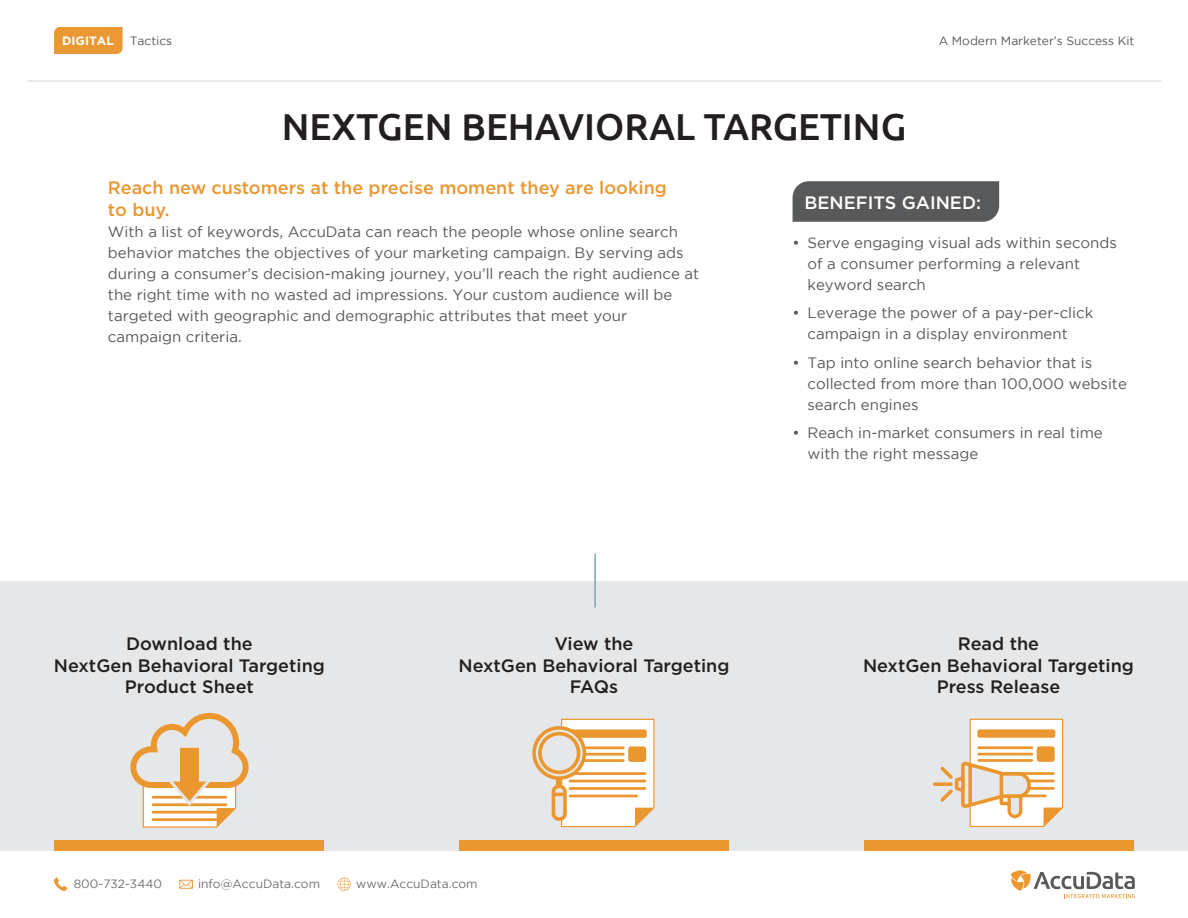
<style>
.page{position:relative;width:1188px;height:918px;background:#fff}
.page>*{position:absolute;margin:0;border:0;box-sizing:border-box;transform-origin:0 0}
.t1{font:500 37.5px "Ubuntu";color:#231f20}
.t2{font:500 18px/21.6px "Gotham HTF";color:#231f20;text-align:center}
.t3{font:500 18px/21.6px "Gotham HTF";color:#eb9730}
.t4{font:500 18px "Gotham HTF";color:#fff}
.t5{font:15px/21px "Gotham";color:#58595b}
.t6{font:12px "Gotham";color:#6d6e71}
.t7{font:12px "Gotham";color:#58595b}
.t8{font:700 12px "Gotham";color:#fff}
</style>
<div class="page">
<svg style="left:337px;top:878px;width:14px;height:13px"></svg>
<svg style="left:54px;top:878px;width:14px;height:13px"></svg>
<svg style="left:179px;top:880px;width:14px;height:9px"></svg>
<svg style="left:1011px;top:870px;width:124px;height:28px"></svg>
<div style="left:0;top:581px;width:1188px;height:270px;background:#e6e7e8"></div>
<hr style="left:594px;top:554px;width:2px;height:54px;background:#70aeb4">
<svg style="left:130px;top:712px;width:119px;height:116px"></svg>
<div style="left:54px;top:840px;width:270px;height:11px;background:#eb9730"></div>
<svg style="left:534px;top:728px;width:50px;height:50px"></svg>
<div style="left:532px;top:726px;width:54px;height:54px;border:4px solid #eb9730;border-radius:50%"></div>
<svg style="left:540px;top:734px;width:39px;height:38px"></svg>
<div style="left:538px;top:732px;width:42px;height:42px;border:4px solid #eb9730;border-radius:50%"></div>
<div style="left:552px;top:785px;width:15px;height:36px;border:4px solid #eb9730;border-radius:5px"></div>
<svg style="left:553px;top:718px;width:102px;height:110px;background:#f5dbbc"></svg>
<div style="left:459px;top:840px;width:270px;height:11px;background:#eb9730"></div>
<svg style="left:937px;top:718px;width:127px;height:110px"></svg>
<div style="left:864px;top:840px;width:270px;height:11px;background:#eb9730"></div>
<div style="left:793px;top:181px;width:206px;height:41px;background:#58595b"></div>
<hr style="left:27px;top:80px;width:1134px;height:2px;background:#e6e7e8">
<div style="left:54px;top:27px;width:69px;height:27px;background:#ea9833"></div>
<p class="t8" style="left:62px;top:33px;width:53px">DIGITAL</p>
<p class="t7" style="left:130px;top:34px;width:44px">Tactics</p>
<p class="t7" style="left:939px;top:34px;width:197px">A Modern Marketer’s Success Kit</p>
<h1 class="t1" style="left:282px;top:103px;width:626px">NEXTGEN BEHAVIORAL TARGETING</h1>
<p class="t3" style="left:108px;top:177px;width:560px">Reach new customers at the precise moment they are looking to buy.</p>
<p class="t5" style="left:108px;top:221px;width:593px">With a list of keywords, AccuData can reach the people whose online search behavior matches the objectives of your marketing campaign. By serving ads during a consumer’s decision-making journey, you’ll reach the right audience at the right time with no wasted ad impressions. Your custom audience will be targeted with geographic and demographic attributes that meet your campaign criteria.</p>
<p class="t4" style="left:805px;top:192px;width:178px">BENEFITS GAINED:</p>
<p class="t5" style="left:807px;top:232px;width:311px;text-indent:-15px">• Serve engaging visual ads within seconds of a consumer performing a relevant keyword search</p>
<p class="t5" style="left:807px;top:302px;width:287px;text-indent:-15px">• Leverage the power of a pay-per-click campaign in a display environment</p>
<p class="t5" style="left:807px;top:352px;width:321px;text-indent:-15px">• Tap into online search behavior that is collected from more than 100,000 website search engines</p>
<p class="t5" style="left:807px;top:422px;width:297px;text-indent:-15px">• Reach in-market consumers in real time with the right message</p>
<p class="t2" style="left:54px;top:633px;width:272px">Download the<br>NextGen Behavioral Targeting<br>Product Sheet</p>
<p class="t2" style="left:459px;top:633px;width:272px">View the<br>NextGen Behavioral Targeting<br>FAQs</p>
<p class="t2" style="left:863px;top:633px;width:272px">Read the<br>NextGen Behavioral Targeting<br>Press Release</p>
<p class="t6" style="left:74px;top:877px;width:90px">800-732-3440</p>
<p class="t6" style="left:198px;top:877px;width:124px">info@AccuData.com</p>
<p class="t6" style="left:356px;top:877px;width:123px">www.AccuData.com</p>
</div>
